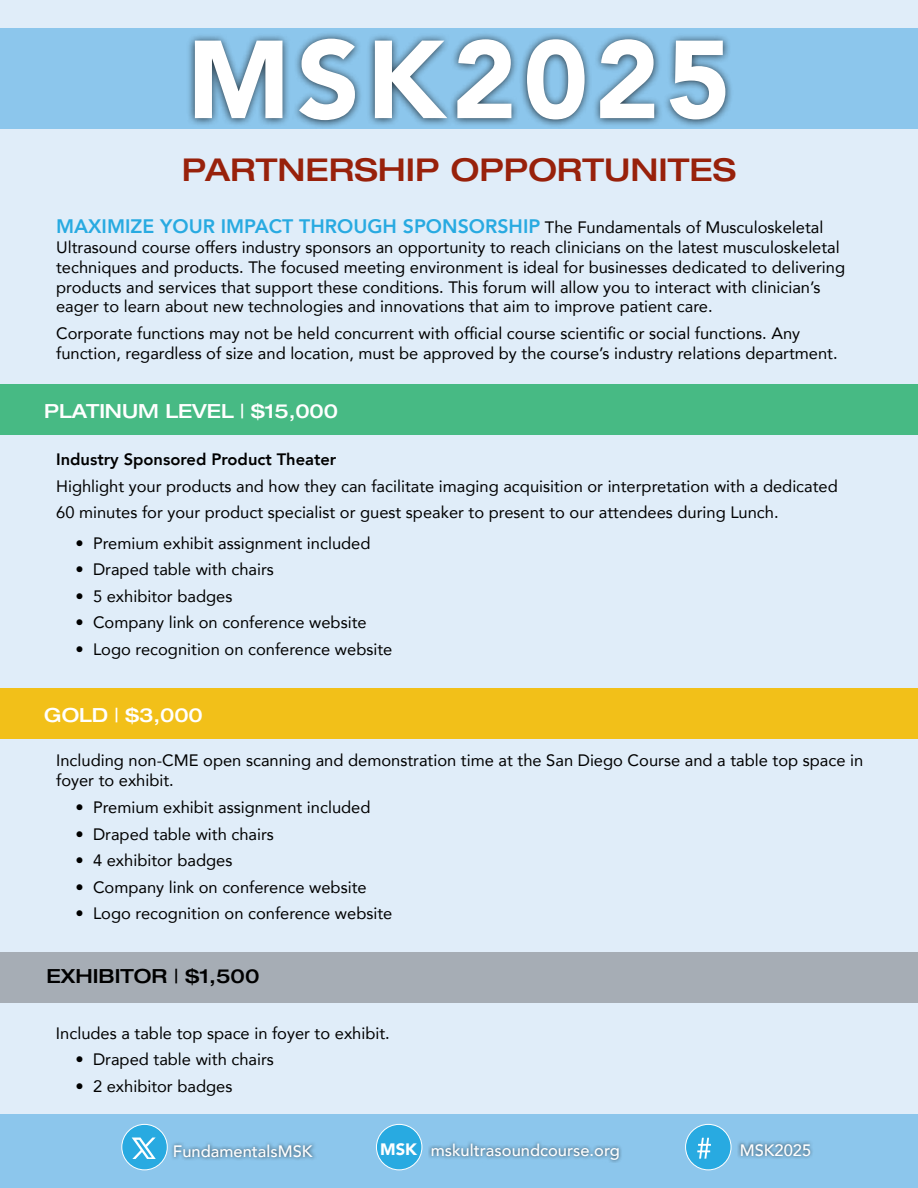
<style>
.page{position:relative;width:918px;height:1188px;background:#e0edf9}
.page>*{position:absolute;margin:0;border:0;box-sizing:border-box;transform-origin:0 0}
.t1{font:900 109.5px "Avenir";letter-spacing:.06em;color:#fff}
.t2{font:500 expanded 31.5px "Helvetica Neue LT Std";color:#98210b}
.t3{font:800 19.5px "Avenir";color:#28aae1}
.t4{font:500 expanded 19.5px "Helvetica Neue LT Std";letter-spacing:-.005em;color:#fff}
.t5{font:500 expanded 19.5px "Helvetica Neue LT Std";color:#000}
.t6{font:16.5px/19.8px "Avenir";color:#000}
.t7{font:500 16.5px "Avenir";color:#fff}
.t8{font:800 16.5px "Avenir";color:#000}
.s1{font-weight:400;font-size:16.5px;color:#000}
.s2{font-weight:400}
.s3{font-weight:900}
</style>
<div class="page">
<div style="left:0;top:28px;width:918px;height:101px;background:#8cc6ec"></div>
<div style="left:186px;top:31px;width:548px;height:98px;background:#000;opacity:.75"></div>
<div style="left:0;top:1115px;width:918px;height:73px;background:#8cc6ec"></div>
<div style="left:122px;top:1124px;width:45px;height:46px;background:#28aae1;border-radius:50%"></div>
<div style="left:121px;top:1124px;width:47px;height:46px;border:1px solid #fff;border-radius:50%"></div>
<svg style="left:132px;top:1138px;width:23px;height:20px"></svg>
<div style="left:171px;top:1141px;width:146px;height:20px;background:#000;opacity:.6"></div>
<div style="left:376px;top:1124px;width:46px;height:46px;background:#28aae1;border-radius:50%"></div>
<div style="left:376px;top:1124px;width:46px;height:46px;border:1px solid #fff;border-radius:50%"></div>
<div style="left:428px;top:1139px;width:195px;height:24px;background:#000;opacity:.6"></div>
<div style="left:686px;top:1124px;width:45px;height:46px;background:#28aae1;border-radius:50%"></div>
<div style="left:685px;top:1124px;width:46px;height:46px;border:1px solid #fff;border-radius:50%"></div>
<div style="left:737px;top:1140px;width:77px;height:20px;background:#000;opacity:.6"></div>
<svg style="left:697px;top:1138px;width:14px;height:21px"></svg>
<div style="left:0;top:688px;width:918px;height:51px;background:#f2c019"></div>
<div style="left:0;top:953px;width:918px;height:50px;background:#a6adb5"></div>
<div style="left:0;top:384px;width:918px;height:51px;background:#47ba84"></div>
<h1 class="t1" style="left:187px;top:-14px;width:545px">MSK2025</h1>
<h2 class="t2" style="left:182px;top:150px;width:556px">PARTNERSHIP OPPORTUNITES</h2>
<p class="t3" style="left:56px;top:211px;width:769px">MAXIMIZE YOUR IMPACT THROUGH SPONSORSHIP <span class="s1">The Fundamentals of Musculoskeletal</span></p>
<p class="t6" style="left:56px;top:237px;width:791px">Ultrasound course offers industry sponsors an opportunity to reach clinicians on the latest musculoskeletal techniques and products. The focused meeting environment is ideal for businesses dedicated to delivering products and services that support these conditions. This forum will allow you to interact with clinician’s eager to learn about new technologies and innovations that aim to improve patient care.</p>
<p class="t6" style="left:56px;top:323px;width:783px">Corporate functions may not be held concurrent with official course scientific or social functions. Any function, regardless of size and location, must be approved by the course’s industry relations department.</p>
<p class="t4" style="left:44px;top:399px;width:295px">PLATINUM LEVEL <span class="s2">|</span> $15,000</p>
<p class="t8" style="left:56px;top:447px;width:282px">Industry Sponsored Product Theater</p>
<p class="t6" style="left:56px;top:472px;width:783px;line-height:26.5px">Highlight your products and how they can facilitate imaging acquisition or interpretation with a dedicated<br>60 minutes for your product specialist or guest speaker to present to our attendees during Lunch.</p>
<p class="t6" style="left:76px;top:532px;width:296px">• Premium exhibit assignment included</p>
<p class="t6" style="left:76px;top:559px;width:200px">• Draped table with chairs</p>
<p class="t6" style="left:76px;top:586px;width:158px">• 5 exhibitor badges</p>
<p class="t6" style="left:76px;top:612px;width:293px">• Company link on conference website</p>
<p class="t6" style="left:76px;top:639px;width:318px">• Logo recognition on conference website</p>
<p class="t4" style="left:44px;top:703px;width:160px">GOLD <span class="s2">|</span> $3,000</p>
<p class="t6" style="left:56px;top:750px;width:809px">Including non-CME open scanning and demonstration time at the San Diego Course and a table top space in foyer to exhibit.</p>
<p class="t6" style="left:76px;top:797px;width:296px">• Premium exhibit assignment included</p>
<p class="t6" style="left:76px;top:824px;width:200px">• Draped table with chairs</p>
<p class="t6" style="left:76px;top:850px;width:158px">• 4 exhibitor badges</p>
<p class="t6" style="left:76px;top:877px;width:293px">• Company link on conference website</p>
<p class="t6" style="left:76px;top:903px;width:318px">• Logo recognition on conference website</p>
<p class="t5" style="left:46px;top:964px;width:214px">EXHIBITOR <span class="s2">|</span> $1,500</p>
<p class="t6" style="left:56px;top:1022px;width:335px">Includes a table top space in foyer to exhibit.</p>
<p class="t6" style="left:76px;top:1049px;width:200px">• Draped table with chairs</p>
<p class="t6" style="left:76px;top:1076px;width:158px">• 2 exhibitor badges</p>
<p class="t7" style="left:173px;top:1137px;width:141px">FundamentalsMSK</p>
<p class="t7" style="left:380px;top:1136px;width:241px"><span class="s3">MSK</span> mskultrasoundcourse.org</p>
<p class="t7" style="left:740px;top:1136px;width:73px">MSK2025</p>
</div>
